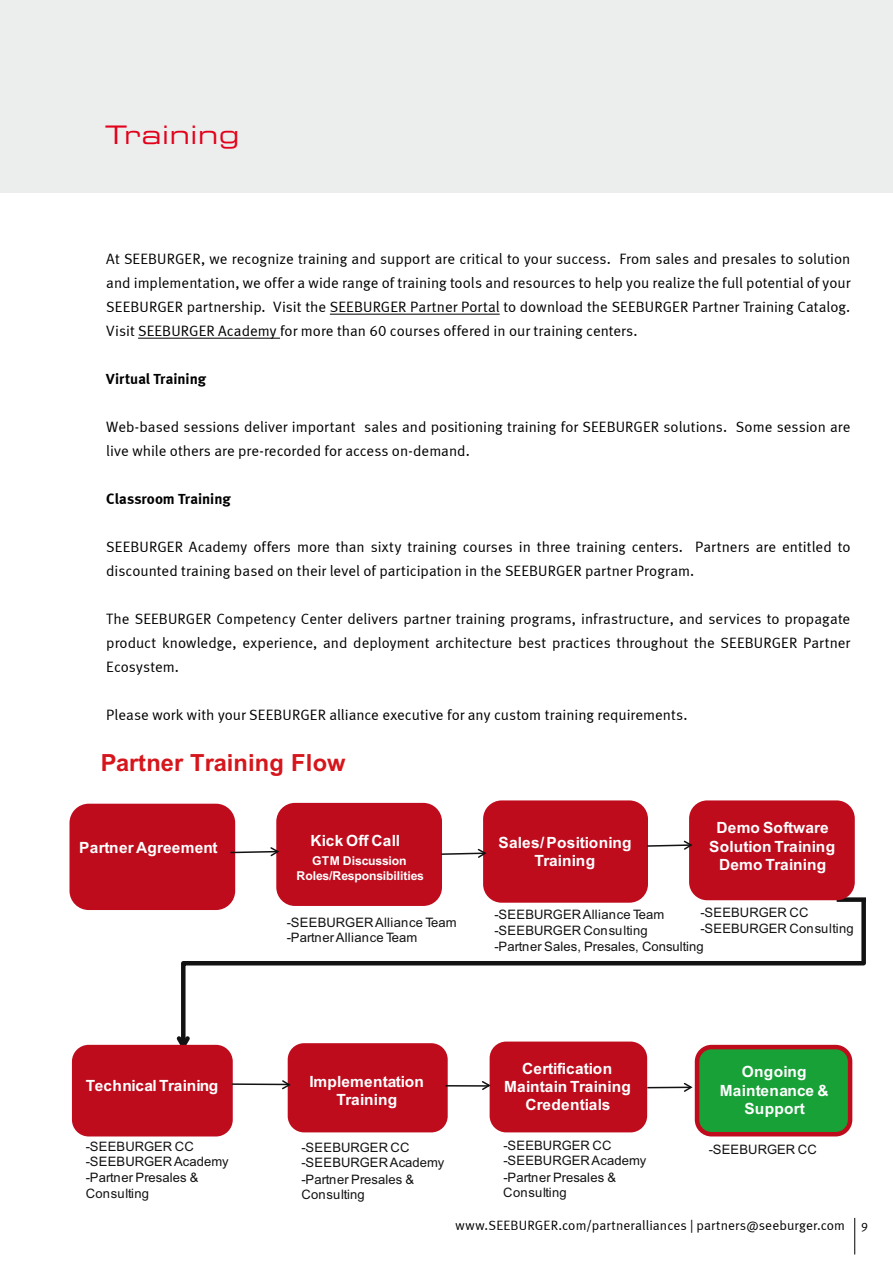
<style>
.page{position:relative;width:893px;height:1263px;background:#fff}
.page>*{position:absolute;margin:0;border:0;box-sizing:border-box;transform-origin:0 0}
.t1{font:25.5px "Eurostile LTCE Extended Two";letter-spacing:.025em;color:#e2001a}
.t2{font:700 23.55px "Arial";letter-spacing:.01em;color:#d5161c}
.t3{font:700 15.45px/18.3px "Arial";letter-spacing:.01em;color:#fff;text-align:center}
.t4{font:700 15.45px "Arial";letter-spacing:-.015em;color:#fff}
.t5{font:15px/24px "Meta Normal LF";letter-spacing:.005em;color:#000;text-align:justify}
.t6{font:15px "Meta Bold LF";color:#000}
.t7{font:13.5px "Meta Normal LF";letter-spacing:.01em;color:#000}
.t8{font:13.05px/15.8px "Arial";letter-spacing:.005em;color:#111211}
.t9{font:12.3px "Meta Normal Caps";color:#000}
.t10{font:700 12.15px/14.7px "Arial";letter-spacing:-.01em;color:#fff;text-align:center}
</style>
<div class="page">
<div style="left:0;top:0;width:893px;height:193px;background:#eceded"></div>
<hr style="left:854px;top:1218px;width:1px;height:36px;background:#000">
<hr style="left:330px;top:314px;width:170px;height:1px;background:#000">
<hr style="left:138px;top:338px;width:142px;height:1px;background:#000">
<div style="left:72px;top:806px;width:161px;height:102px;background:#be0c1d;border-radius:17px"></div>
<div style="left:69px;top:804px;width:166px;height:106px;border:4px solid #be0c1d;border-radius:17px"></div>
<div style="left:279px;top:805px;width:161px;height:99px;background:#be0c1d;border-radius:16px"></div>
<div style="left:276px;top:803px;width:166px;height:103px;border:4px solid #be0c1d;border-radius:16px"></div>
<svg style="left:230px;top:846px;width:51px;height:11px"></svg>
<div style="left:691px;top:803px;width:161px;height:95px;background:#be0c1d;border-radius:16px"></div>
<div style="left:689px;top:800px;width:166px;height:100px;border:4px solid #be0c1d;border-radius:16px"></div>
<div style="left:485px;top:803px;width:161px;height:97px;background:#be0c1d;border-radius:16px"></div>
<div style="left:483px;top:800px;width:165px;height:103px;border:4px solid #be0c1d;border-radius:16px"></div>
<svg style="left:440px;top:847px;width:48px;height:12px"></svg>
<svg style="left:646px;top:839px;width:48px;height:12px"></svg>
<svg style="left:179px;top:895px;width:687px;height:155px"></svg>
<svg style="left:173px;top:1032px;width:21px;height:13px"></svg>
<div style="left:74px;top:1047px;width:156px;height:87px;background:#be0c1d;border-radius:15px"></div>
<div style="left:72px;top:1045px;width:161px;height:91px;border:4px solid #be0c1d;border-radius:15px"></div>
<div style="left:290px;top:1045px;width:155px;height:85px;background:#be0c1d;border-radius:14px"></div>
<div style="left:288px;top:1043px;width:160px;height:89px;border:4px solid #be0c1d;border-radius:14px"></div>
<hr style="left:232px;top:1083px;width:57px;height:2px;background:#111211">
<svg style="left:281px;top:1079px;width:11px;height:11px"></svg>
<div style="left:492px;top:1044px;width:153px;height:86px;background:#be0c1d;border-radius:14px"></div>
<div style="left:490px;top:1041px;width:157px;height:91px;border:4px solid #be0c1d;border-radius:14px"></div>
<hr style="left:445px;top:1085px;width:44px;height:2px;background:#111211">
<svg style="left:480px;top:1080px;width:12px;height:11px"></svg>
<hr style="left:647px;top:1086px;width:44px;height:2px;background:#111211">
<svg style="left:682px;top:1082px;width:11px;height:10px"></svg>
<div style="left:697px;top:1047px;width:153px;height:87px;background:#18a137;border-radius:15px"></div>
<div style="left:695px;top:1045px;width:157px;height:91px;border:4px solid #be0c1d;border-radius:15px"></div>
<h1 class="t1" style="left:105px;top:117px;width:136px">Training</h1>
<p class="t5" style="left:106px;top:247px;width:746px">At SEEBURGER, we recognize training and support are critical to your success. From sales and presales to solution and implementation, we offer a wide range of training tools and resources to help you realize the full potential of your SEEBURGER partnership. Visit the SEEBURGER Partner Portal to download the SEEBURGER Partner Training Catalog.<br>Visit SEEBURGER Academy for more than 60 courses offered in our training centers.</p>
<p class="t6" style="left:106px;top:370px;width:101px">Virtual Training</p>
<p class="t5" style="left:106px;top:415px;width:746px">Web-based sessions deliver important sales and positioning training for SEEBURGER solutions. Some session are live while others are pre-recorded for access on-demand.</p>
<p class="t6" style="left:106px;top:490px;width:126px">Classroom Training</p>
<p class="t5" style="left:106px;top:535px;width:746px">SEEBURGER Academy offers more than sixty training courses in three training centers. Partners are entitled to discounted training based on their level of participation in the SEEBURGER partner Program.</p>
<p class="t5" style="left:106px;top:607px;width:745px">The SEEBURGER Competency Center delivers partner training programs, infrastructure, and services to propagate product knowledge, experience, and deployment architecture best practices throughout the SEEBURGER Partner Ecosystem.</p>
<p class="t5" style="left:106px;top:703px;width:583px">Please work with your SEEBURGER alliance executive for any custom training requirements.</p>
<h2 class="t2" style="left:101px;top:747px;width:246px">Partner Training Flow</h2>
<p class="t3" style="left:79px;top:839px;width:140px">Partner Agreement</p>
<p class="t3" style="left:310px;top:832px;width:91px">Kick Off Call</p>
<p class="t10" style="left:297px;top:854px;width:129px">GTM Discussion<br>Roles/Responsibilities</p>
<p class="t8" style="left:287px;top:915px;width:171px">-SEEBURGER Alliance Team -PartnerAlliance Team</p>
<p class="t3" style="left:709px;top:819px;width:127px">Demo Software<br>Solution Training<br>Demo Training</p>
<p class="t8" style="left:700px;top:905px;width:155px">-SEEBURGER CC -SEEBURGER Consulting</p>
<p class="t3" style="left:498px;top:834px;width:135px;line-height:17.9px">Sales/Positioning<br>Training</p>
<p class="t8" style="left:494px;top:906px;width:211px">-SEEBURGER Alliance Team -SEEBURGER Consulting<br>-Partner Sales, Presales, Consulting</p>
<p class="t4" style="left:86px;top:1075px;width:134px">Technical Training</p>
<p class="t8" style="left:86px;top:1138px;width:144px">-SEEBURGER CC -SEEBURGER Academy -Partner Presales &amp;<br>Consulting</p>
<p class="t3" style="left:310px;top:1073px;width:116px">Implementation<br>Training</p>
<p class="t8" style="left:301px;top:1140px;width:144px">-SEEBURGER CC -SEEBURGER Academy -Partner Presales &amp;<br>Consulting</p>
<p class="t3" style="left:504px;top:1059px;width:128px">Certification<br>Maintain Training<br>Credentials</p>
<p class="t8" style="left:503px;top:1137px;width:144px">-SEEBURGER CC -SEEBURGER Academy -Partner Presales &amp;<br>Consulting</p>
<p class="t3" style="left:720px;top:1063px;width:110px">Ongoing<br>Maintenance &amp;<br>Support</p>
<p class="t8" style="left:709px;top:1141px;width:110px">-SEEBURGER CC</p>
<p class="t7" style="left:455px;top:1217px;width:391px">www.SEEBURGER.com/partneralliances | partners@seeburger.com</p>
<p class="t9" style="left:861px;top:1217px;width:8px">9</p>
</div>
